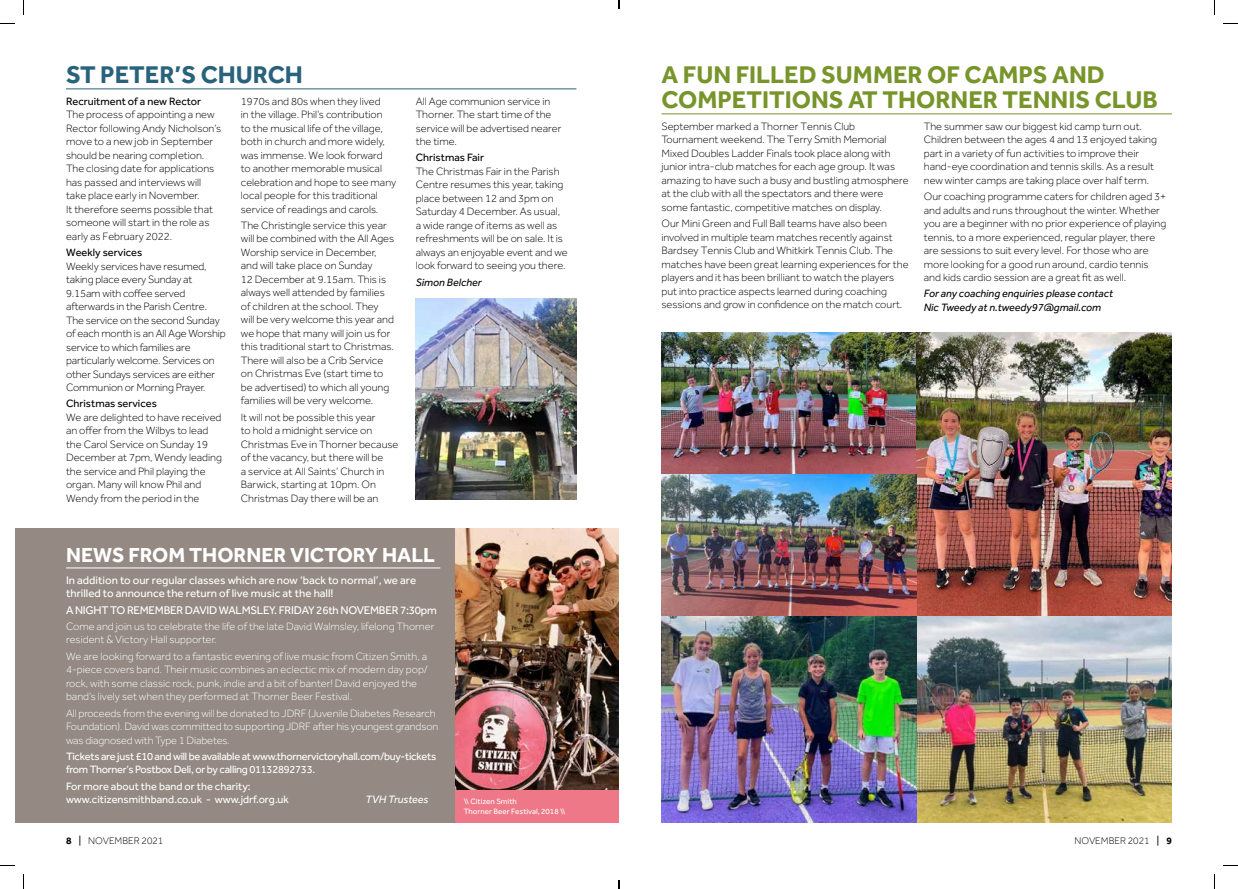
<style>
.page{position:relative;width:1238px;height:889px;background:#fff}
.page>*{position:absolute;margin:0;border:0;box-sizing:border-box;transform-origin:0 0}
.t1{font:700 25px/25px "Effra";color:#78952b}
.t2{font:700 25px "Effra";color:#29627c}
.t3{font:700 21px "Effra";color:#fff}
.t4{font:11.5px/13.5px "Effra";color:#fff}
.t5{font:11.5px "Effra";letter-spacing:-.02em;color:#fff}
.t6{font:300 11px/13.5px "Effra";color:#000}
.t7{font:300 11px/13.5px "Effra";color:#fff}
.t8{font:11px/13.5px "Effra";letter-spacing:-.025em;color:#fff}
.t9{font:italic 11px/13.5px "Effra";color:#000}
.t10{font:11px/13.5px "Effra";color:#fff}
.t11{font:11px "Effra";color:#000}
.t12{font:italic 11px "Effra";color:#fff}
.t13{font:300 10px "Effra";color:#000}
.t14{font:8px/10px "Effra";color:#fff}
.s1{font-weight:700}
.s2{font-weight:400}
</style>
<div class="page">
<div style="left:15px;top:528px;width:604px;height:295px;background:#948a83"></div>
<div style="left:455px;top:528px;width:164px;height:295px;background:#ee7888"></div>
<img style="left:455px;top:528px;width:164px;height:262px">
<hr style="left:66px;top:88px;width:510px;height:1px;background:#29627c">
<img style="left:416px;top:298px;width:160px;height:202px">
<hr style="left:661px;top:113px;width:511px;height:1px;background:#78952b">
<img style="left:661px;top:333px;width:511px;height:490px">
<hr style="left:66px;top:567px;width:374px;height:1px;background:#fff">
<svg style="left:0;top:23px;width:15px;height:1px"></svg>
<svg style="left:1223px;top:23px;width:15px;height:1px"></svg>
<svg style="left:0;top:865px;width:15px;height:1px"></svg>
<svg style="left:1223px;top:865px;width:15px;height:1px"></svg>
<svg style="left:23px;top:0;width:1px;height:15px"></svg>
<svg style="left:23px;top:874px;width:1px;height:15px"></svg>
<svg style="left:1214px;top:0;width:1px;height:15px"></svg>
<svg style="left:1214px;top:874px;width:1px;height:15px"></svg>
<svg style="left:618px;top:0;width:2px;height:9px"></svg>
<svg style="left:618px;top:880px;width:2px;height:9px"></svg>
<h1 class="t2" style="left:66px;top:59px;width:238px">ST PETER’S CHURCH</h1>
<p class="t11" style="left:66px;top:95px;width:136px">Recruitment of a new Rector</p>
<p class="t6" style="left:66px;top:108px;width:157px">The process of appointing a new<br>Rector following Andy Nicholson’s move to a new job in September should be nearing completion.<br>The closing date for applications has passed and interviews will take place early in November.<br>It therefore seems possible that someone will start in the role as early as February 2022.</p>
<p class="t11" style="left:66px;top:246px;width:78px">Weekly services</p>
<p class="t6" style="left:66px;top:259px;width:161px">Weekly services have resumed, taking place every Sunday at<br>9.15am with coffee served afterwards in the Parish Centre.<br>The service on the second Sunday of each month is an All Age Worship service to which families are particularly welcome. Services on other Sundays services are either<br>Communion or Morning Prayer.</p>
<p class="t11" style="left:66px;top:397px;width:92px">Christmas services</p>
<p class="t6" style="left:66px;top:410px;width:157px">We are delighted to have received an offer from the Wilbys to lead the Carol Service on Sunday 19<br>December at 7pm, Wendy leading the service and Phil playing the organ. Many will know Phil and<br>Wendy from the period in the</p>
<p class="t6" style="left:241px;top:94px;width:157px">1970s and 80s when they lived<br>in the village. Phil’s contribution<br>to the musical life of the village, both in church and more widely, was immense. We look forward<br>to another memorable musical celebration and hope to see many local people for this traditional service of readings and carols.</p>
<p class="t6" style="left:241px;top:218px;width:155px">The Christingle service this year will be combined with the All Ages<br>Worship service in December, and will take place on Sunday<br>12 December at 9.15am. This is always well attended by families of children at the school. They will be very welcome this year and we hope that many will join us for this traditional start to Christmas.<br>There will also be a Crib Service on Christmas Eve (start time to be advertised) to which all young families will be very welcome.</p>
<p class="t6" style="left:241px;top:410px;width:159px">It will not be possible this year<br>to hold a midnight service on<br>Christmas Eve in Thorner because of the vacancy, but there will be<br>a service at All Saints’ Church in<br>Barwick, starting at 10pm. On<br>Christmas Day there will be an</p>
<p class="t6" style="left:416px;top:94px;width:147px">All Age communion service in<br>Thorner. The start time of the service will be advertised nearer the time.</p>
<p class="t11" style="left:416px;top:151px;width:70px">Christmas Fair</p>
<p class="t6" style="left:416px;top:164px;width:153px">The Christmas Fair in the Parish<br>Centre resumes this year, taking place between 12 and 3pm on<br>Saturday 4 December. As usual, a wide range of items as well as refreshments will be on sale. It is always an enjoyable event and we look forward to seeing you there.</p>
<p class="t9" style="left:416px;top:275px;width:67px">Simon Belcher</p>
<h2 class="t3" style="left:66px;top:542px;width:370px">NEWS FROM THORNER VICTORY HALL</h2>
<p class="t4" style="left:66px;top:573px;width:352px">In addition to our regular classes which are now ‘back to normal’, we are thrilled to announce the return of live music at the hall!</p>
<p class="t5" style="left:66px;top:603px;width:372px">A NIGHT TO REMEMBER DAVID WALMSLEY. FRIDAY 26th NOVEMBER 7:30pm</p>
<p class="t7" style="left:66px;top:619px;width:370px">Come and join us to celebrate the life of the late David Walmsley, lifelong Thorner resident &amp; Victory Hall supporter.</p>
<p class="t7" style="left:66px;top:649px;width:363px">We are looking forward to a fantastic evening of live music from Citizen Smith, a 4-piece covers band. Their music combines an eclectic mix of modern day pop/ rock, with some classic rock, punk, indie and a bit of banter! David enjoyed the band’s lively set when they performed at Thorner Beer Festival.</p>
<p class="t7" style="left:66px;top:706px;width:374px">All proceeds from the evening will be donated to JDRF (Juvenile Diabetes Research<br>Foundation). David was committed to supporting JDRF after his youngest grandson was diagnosed with Type 1 Diabetes.</p>
<p class="t8" style="left:66px;top:749px;width:372px">Tickets are just £10 and will be available at www.thornervictoryhall.com/buy-tickets from Thorner’s Postbox Deli, or by calling 01132892733.</p>
<p class="t10" style="left:66px;top:779px;width:224px">For more about the band or the charity: www.citizensmithband.co.uk - www.jdrf.org.uk</p>
<p class="t12" style="left:366px;top:793px;width:64px">TVH Trustees</p>
<p class="t14" style="left:464px;top:797px;width:103px">\\ Citizen Smith<br>Thorner Beer Festival, 2018 \\</p>
<h1 class="t1" style="left:661px;top:61px;width:498px">A FUN FILLED SUMMER OF CAMPS AND<br>COMPETITIONS AT THORNER TENNIS CLUB</h1>
<p class="t6" style="left:661px;top:119px;width:249px">September marked a Thorner Tennis Club Tournament weekend. The Terry Smith Memorial Mixed Doubles Ladder Finals took place along with junior intra-club matches for each age group. It was amazing to have such a busy and bustling atmosphere at the club with all the spectators and there were some fantastic, competitive matches on display.</p>
<p class="t6" style="left:661px;top:217px;width:248px">Our Mini Green and Full Ball teams have also been involved in multiple team matches recently against Bardsey Tennis Club and Whitkirk Tennis Club. The matches have been great learning experiences for the players and it has been brilliant to watch the players put into practice aspects learned during coaching sessions and grow in confidence on the match court.</p>
<p class="t6" style="left:924px;top:119px;width:235px">The summer saw our biggest kid camp turn out.<br>Children between the ages 4 and 13 enjoyed taking part in a variety of fun activities to improve their hand-eye coordination and tennis skills. As a result new winter camps are taking place over half term.</p>
<p class="t6" style="left:924px;top:190px;width:244px">Our coaching programme caters for children aged 3+ and adults and runs throughout the winter. Whether you are a beginner with no prior experience of playing tennis, to a more experienced, regular player, there are sessions to suit every level. For those who are more looking for a good run around, cardio tennis and kids cardio session are a great fit as well.</p>
<p class="t9" style="left:924px;top:287px;width:191px">For any coaching enquiries please contact<br>Nic Tweedy at n.tweedy97@gmail.com</p>
<p class="t13" style="left:66px;top:835px;width:99px"><span class="s1">8</span> <span class="s2">|</span> NOVEMBER 2021</p>
<p class="t13" style="left:1074px;top:835px;width:99px">NOVEMBER 2021 <span class="s2">|</span> <span class="s1">9</span></p>
</div>
